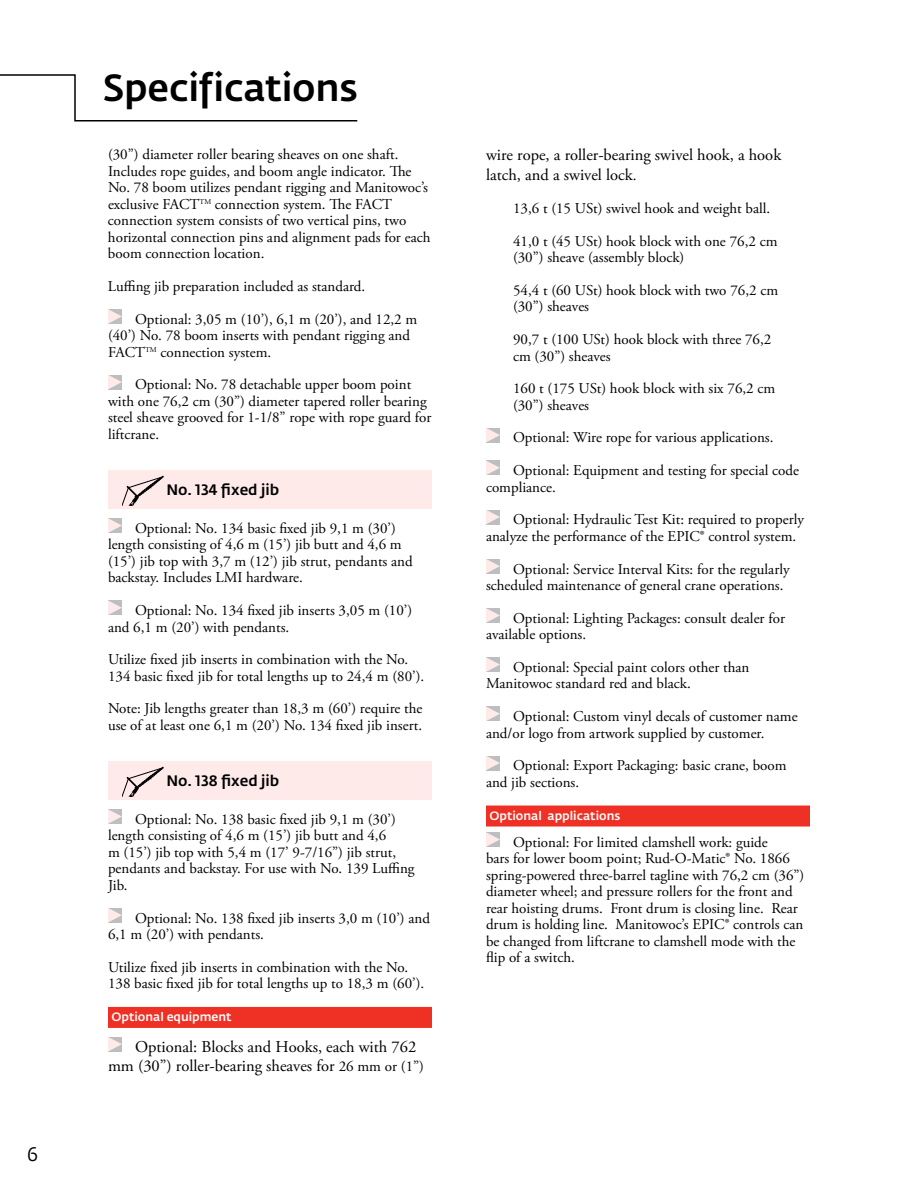
<style>
.page{position:relative;width:918px;height:1188px;background:#fff}
.page>*{position:absolute;margin:0;border:0;box-sizing:border-box;transform-origin:0 0}
.t1{font:500 37.5px "Fedra Sans Pro";letter-spacing:-.005em;color:#000}
.t2{font:19.5px "Fedra Sans Pro";color:#000}
.t3{font:16.5px/19.8px "Adobe Garamond Pro";color:#000}
.t4{font:15px/16.5px "Adobe Garamond Pro";color:#000}
.t5{font:500 15px "Fedra Sans Pro";color:#000}
.t6{font:500 12px "Fedra Sans Pro";color:#fff}
.s1{font-size:15px}
</style>
<div class="page">
<svg style="left:0;top:74px;width:358px;height:48px"></svg>
<div style="left:108px;top:470px;width:324px;height:39px;background:#fdeae9"></div>
<div style="left:108px;top:761px;width:324px;height:39px;background:#fdeae9"></div>
<div style="left:108px;top:1007px;width:324px;height:21px;background:#ee3124"></div>
<svg style="left:108px;top:309px;width:14px;height:15px"></svg>
<svg style="left:108px;top:375px;width:14px;height:14px"></svg>
<svg style="left:122px;top:476px;width:42px;height:30px"></svg>
<svg style="left:108px;top:518px;width:14px;height:15px"></svg>
<svg style="left:108px;top:600px;width:14px;height:15px"></svg>
<svg style="left:122px;top:767px;width:42px;height:30px"></svg>
<svg style="left:108px;top:809px;width:14px;height:15px"></svg>
<svg style="left:108px;top:908px;width:14px;height:15px"></svg>
<svg style="left:108px;top:1037px;width:14px;height:15px"></svg>
<div style="left:486px;top:806px;width:324px;height:21px;background:#ee3124"></div>
<svg style="left:486px;top:428px;width:14px;height:14px"></svg>
<svg style="left:486px;top:460px;width:14px;height:15px"></svg>
<svg style="left:486px;top:510px;width:14px;height:14px"></svg>
<svg style="left:486px;top:559px;width:14px;height:15px"></svg>
<svg style="left:486px;top:608px;width:14px;height:15px"></svg>
<svg style="left:486px;top:657px;width:14px;height:15px"></svg>
<svg style="left:486px;top:706px;width:14px;height:15px"></svg>
<svg style="left:486px;top:756px;width:14px;height:14px"></svg>
<svg style="left:486px;top:832px;width:14px;height:15px"></svg>
<h2 class="t2" style="left:27px;top:1142px;width:13px">6</h2>
<h1 class="t1" style="left:103px;top:65px;width:257px">Specifications</h1>
<p class="t4" style="left:108px;top:147px;width:324px">(30”) diameter roller bearing sheaves on one shaft.<br>Includes rope guides, and boom angle indicator. The No. 78 boom utilizes pendant rigging and Manitowoc’s exclusive FACT<sup>TM</sup> connection system. The FACT connection system consists of two vertical pins, two horizontal connection pins and alignment pads for each boom connection location.</p>
<p class="t4" style="left:135px;top:271px;width:284px;line-height:32.7px;text-indent:-27px">Luffing jib preparation included as standard.<br>Optional: 3,05 m (10’), 6,1 m (20’), and 12,2 m</p>
<p class="t4" style="left:108px;top:328px;width:304px">(40’) No. 78 boom inserts with pendant rigging and<br>FACT<sup>TM</sup> connection system.</p>
<p class="t4" style="left:108px;top:377px;width:325px;text-indent:27px">Optional: No. 78 detachable upper boom point with one 76,2 cm (30”) diameter tapered roller bearing steel sheave grooved for 1-1/8” rope with rope guard for liftcrane.</p>
<p class="t5" style="left:166px;top:480px;width:114px">No. 134 fixed jib</p>
<p class="t4" style="left:108px;top:520px;width:306px;text-indent:27px">Optional: No. 134 basic fixed jib 9,1 m (30’) length consisting of 4,6 m (15’) jib butt and 4,6 m (15’) jib top with 3,7 m (12’) jib strut, pendants and backstay. Includes LMI hardware.</p>
<p class="t4" style="left:108px;top:603px;width:306px;text-indent:27px">Optional: No. 134 fixed jib inserts 3,05 m (10’) and 6,1 m (20’) with pendants.</p>
<p class="t4" style="left:108px;top:652px;width:318px">Utilize fixed jib inserts in combination with the No.<br>134 basic fixed jib for total lengths up to 24,4 m (80’).</p>
<p class="t4" style="left:108px;top:701px;width:316px">Note: Jib lengths greater than 18,3 m (60’) require the use of at least one 6,1 m (20’) No. 134 fixed jib insert.</p>
<p class="t5" style="left:166px;top:771px;width:114px">No. 138 fixed jib</p>
<p class="t4" style="left:108px;top:811px;width:308px;text-indent:27px">Optional: No. 138 basic fixed jib 9,1 m (30’) length consisting of 4,6 m (15’) jib butt and 4,6<br>m (15’) jib top with 5,4 m (17’ 9-7/16”) jib strut, pendants and backstay. For use with No. 139 Luffing Jib.</p>
<p class="t4" style="left:108px;top:910px;width:324px;text-indent:27px">Optional: No. 138 fixed jib inserts 3,0 m (10’) and<br>6,1 m (20’) with pendants.</p>
<p class="t4" style="left:108px;top:959px;width:318px">Utilize fixed jib inserts in combination with the No.<br>138 basic fixed jib for total lengths up to 18,3 m (60’).</p>
<p class="t6" style="left:111px;top:1009px;width:122px">Optional equipment</p>
<p class="t3" style="left:108px;top:1037px;width:318px;text-indent:27px">Optional: Blocks and Hooks, each with 762 mm (30”) roller-bearing sheaves for <span class="s1">26 mm or (1”)</span></p>
<p class="t3" style="left:486px;top:146px;width:297px">wire rope, a roller-bearing swivel hook, a hook latch, and a swivel lock<span class="s1">.</span></p>
<p class="t4" style="left:513px;top:192px;width:266px;line-height:32.7px">13,6 t (15 USt) swivel hook and weight ball.<br>41,0 t (45 USt) hook block with one 76,2 cm</p>
<p class="t4" style="left:513px;top:242px;width:267px;line-height:32.7px">(30”) sheave (assembly block)<br>54,4 t (60 USt) hook block with two 76,2 cm</p>
<p class="t4" style="left:513px;top:291px;width:260px;line-height:32.7px">(30”) sheaves<br>90,7 t (100 USt) hook block with three 76,2</p>
<p class="t4" style="left:513px;top:340px;width:264px;line-height:32.7px">cm (30”) sheaves<br>160 t (175 USt) hook block with six 76,2 cm</p>
<p class="t4" style="left:513px;top:389px;width:288px;line-height:32.7px">(30”) sheaves<br>Optional: Wire rope for various applications.<br>Optional: Equipment and testing for special code</p>
<p class="t4" style="left:513px;top:471px;width:292px;line-height:32.7px;text-indent:-27px">compliance.<br>Optional: Hydraulic Test Kit: required to properly</p>
<p class="t4" style="left:513px;top:520px;width:285px;line-height:32.7px;text-indent:-27px">analyze the performance of the EPIC® control system.<br>Optional: Service Interval Kits: for the regularly</p>
<p class="t4" style="left:486px;top:569px;width:300px;line-height:32.7px;text-align:right">scheduled maintenance of general crane operations.<br>Optional: Lighting Packages: consult dealer for</p>
<p class="t4" style="left:513px;top:619px;width:238px;line-height:32.7px;text-indent:-27px">available options.<br>Optional: Special paint colors other than</p>
<p class="t4" style="left:513px;top:668px;width:286px;line-height:32.7px;text-indent:-27px">Manitowoc standard red and black.<br>Optional: Custom vinyl decals of customer name</p>
<p class="t4" style="left:513px;top:717px;width:275px;line-height:32.7px;text-indent:-27px">and/or logo from artwork supplied by customer.<br>Optional: Export Packaging: basic crane, boom</p>
<p class="t4" style="left:486px;top:774px;width:95px">and jib sections.</p>
<p class="t6" style="left:489px;top:808px;width:132px">Optional applications</p>
<p class="t4" style="left:486px;top:834px;width:320px;text-indent:27px">Optional: For limited clamshell work: guide<br>bars for lower boom point; Rud-O-Matic® No. 1866 spring-powered three-barrel tagline with 76,2 cm (36”) diameter wheel; and pressure rollers for the front and rear hoisting drums. Front drum is closing line. Rear drum is holding line. Manitowoc’s EPIC® controls can be changed from liftcrane to clamshell mode with the flip of a switch.</p>
</div>
